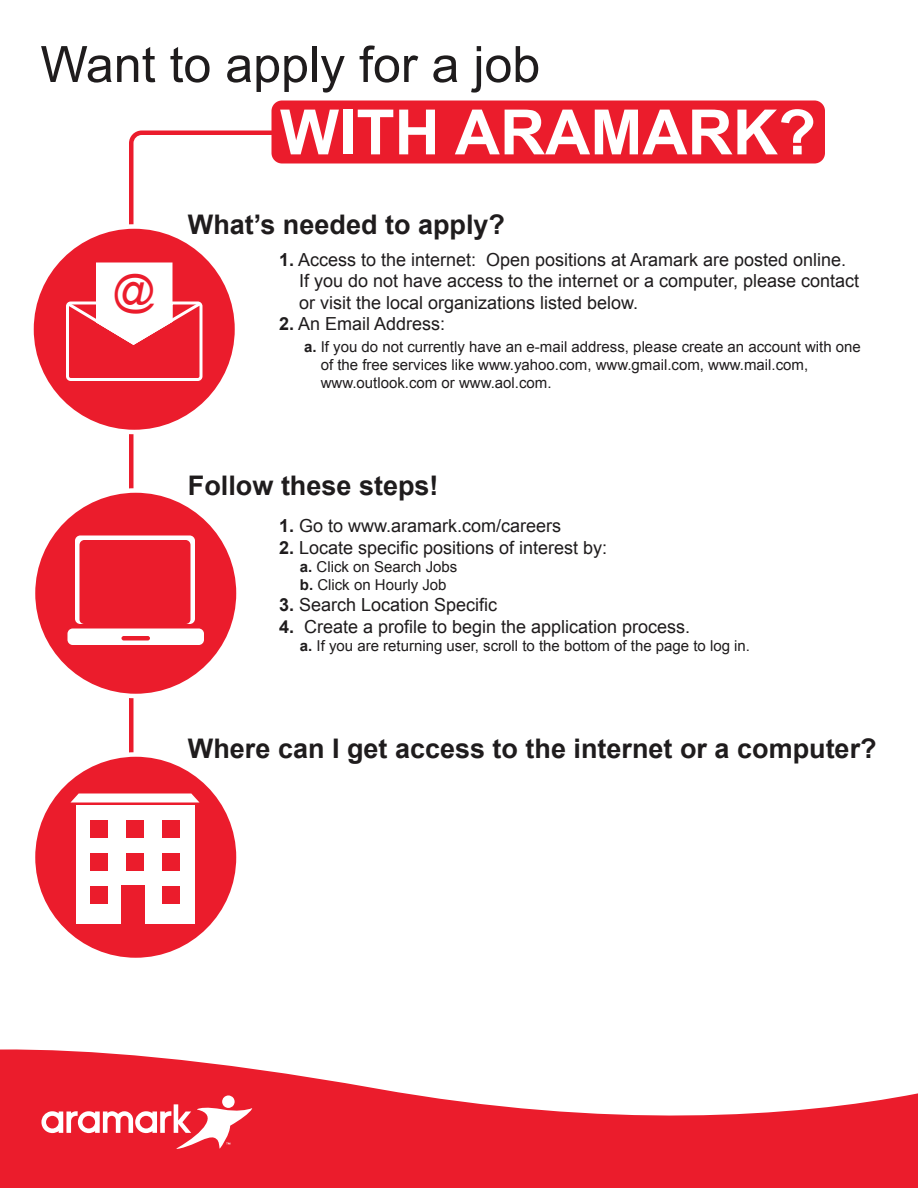
<style>
.page{position:relative;width:918px;height:1188px;background:#fff}
.page>*{position:absolute;margin:0;border:0;box-sizing:border-box;transform-origin:0 0}
.t1{font:700 62.55px "Arial";color:#fff}
.t2{font:50.1px "Arial";color:#1f1c1d}
.t3{font:42.6px "Arial";color:#eb1c2c}
.t4{font:700 27px "Arial";color:#1f1c1d}
.t5{font:18px/21.6px "Arial";color:#1f1c1d}
.t6{font:15px/18px "Arial";color:#1f1c1d}
.s1{font-weight:700}
</style>
<div class="page">
<svg style="left:129px;top:130px;width:148px;height:622px"></svg>
<div style="left:32px;top:226px;width:205px;height:206px;background:#eb1c2c;border-radius:50%"></div>
<div style="left:33px;top:490px;width:205px;height:206px;background:#eb1c2c;border-radius:50%"></div>
<div style="left:33px;top:754px;width:205px;height:206px;background:#eb1c2c;border-radius:50%"></div>
<div style="left:272px;top:100px;width:553px;height:64px;background:#eb1c2c;border-radius:10px"></div>
<svg style="left:0;top:1049px;width:918px;height:139px;fill:#eb1c2c"></svg>
<div style="left:76px;top:806px;width:119px;height:118px;background:#fff"></div>
<div style="left:122px;top:885px;width:24px;height:43px;background:#eb1c2c"></div>
<div style="left:90px;top:886px;width:18px;height:18px;background:#eb1c2c"></div>
<div style="left:90px;top:854px;width:18px;height:18px;background:#eb1c2c"></div>
<div style="left:90px;top:820px;width:18px;height:18px;background:#eb1c2c"></div>
<div style="left:126px;top:854px;width:18px;height:18px;background:#eb1c2c"></div>
<div style="left:126px;top:820px;width:18px;height:18px;background:#eb1c2c"></div>
<div style="left:162px;top:886px;width:18px;height:18px;background:#eb1c2c"></div>
<div style="left:162px;top:854px;width:18px;height:18px;background:#eb1c2c"></div>
<div style="left:162px;top:820px;width:18px;height:18px;background:#eb1c2c"></div>
<svg style="left:71px;top:794px;width:128px;height:8px"></svg>
<svg style="left:66px;top:262px;width:137px;height:119px"></svg>
<svg style="left:41px;top:1095px;width:211px;height:54px"></svg>
<div style="left:68px;top:628px;width:136px;height:17px;background:#fff;border-radius:5px"></div>
<svg style="left:75px;top:536px;width:120px;height:88px"></svg>
<hr style="left:122px;top:636px;width:28px;height:4px;background:#eb1c2c;border-radius:2px">
<h2 class="t2" style="left:40px;top:32px;width:501px">Want to apply for a job</h2>
<h1 class="t1" style="left:280px;top:91px;width:538px">WITH ARAMARK?</h1>
<h3 class="t3" style="left:112px;top:262px;width:45px">@</h3>
<h3 class="t4" style="left:188px;top:207px;width:319px">What’s needed to apply?</h3>
<p class="t5" style="left:299px;top:249px;width:562px;text-indent:-20px"><span class="s1">1.</span> Access to the internet: Open positions at Aramark are posted online.<br>If you do not have access to the internet or a computer, please contact or visit the local organizations listed below.</p>
<p class="t5" style="left:279px;top:313px;width:168px"><span class="s1">2.</span> An Email Address:</p>
<p class="t6" style="left:321px;top:338px;width:542px;text-indent:-17px"><span class="s1">a.</span> If you do not currently have an e-mail address, please create an account with one of the free services like www.yahoo.com, www.gmail.com, www.mail.com, www.outlook.com or www.aol.com.</p>
<h3 class="t4" style="left:188px;top:467px;width:252px">Follow these steps!</h3>
<p class="t5" style="left:279px;top:515px;width:284px"><span class="s1">1.</span> Go to www.aramark.com/careers</p>
<p class="t5" style="left:279px;top:537px;width:330px"><span class="s1">2.</span> Locate specific positions of interest by:</p>
<p class="t6" style="left:300px;top:558px;width:159px"><span class="s1">a.</span> Click on Search Jobs <span class="s1">b.</span> Click on Hourly Job</p>
<p class="t5" style="left:279px;top:594px;width:220px"><span class="s1">3.</span> Search Location Specific</p>
<p class="t5" style="left:279px;top:616px;width:413px"><span class="s1">4.</span> Create a profile to begin the application process.</p>
<p class="t6" style="left:300px;top:637px;width:452px"><span class="s1">a.</span> If you are returning user, scroll to the bottom of the page to log in.</p>
<h3 class="t4" style="left:188px;top:731px;width:690px">Where can I get access to the internet or a computer?</h3>
</div>
